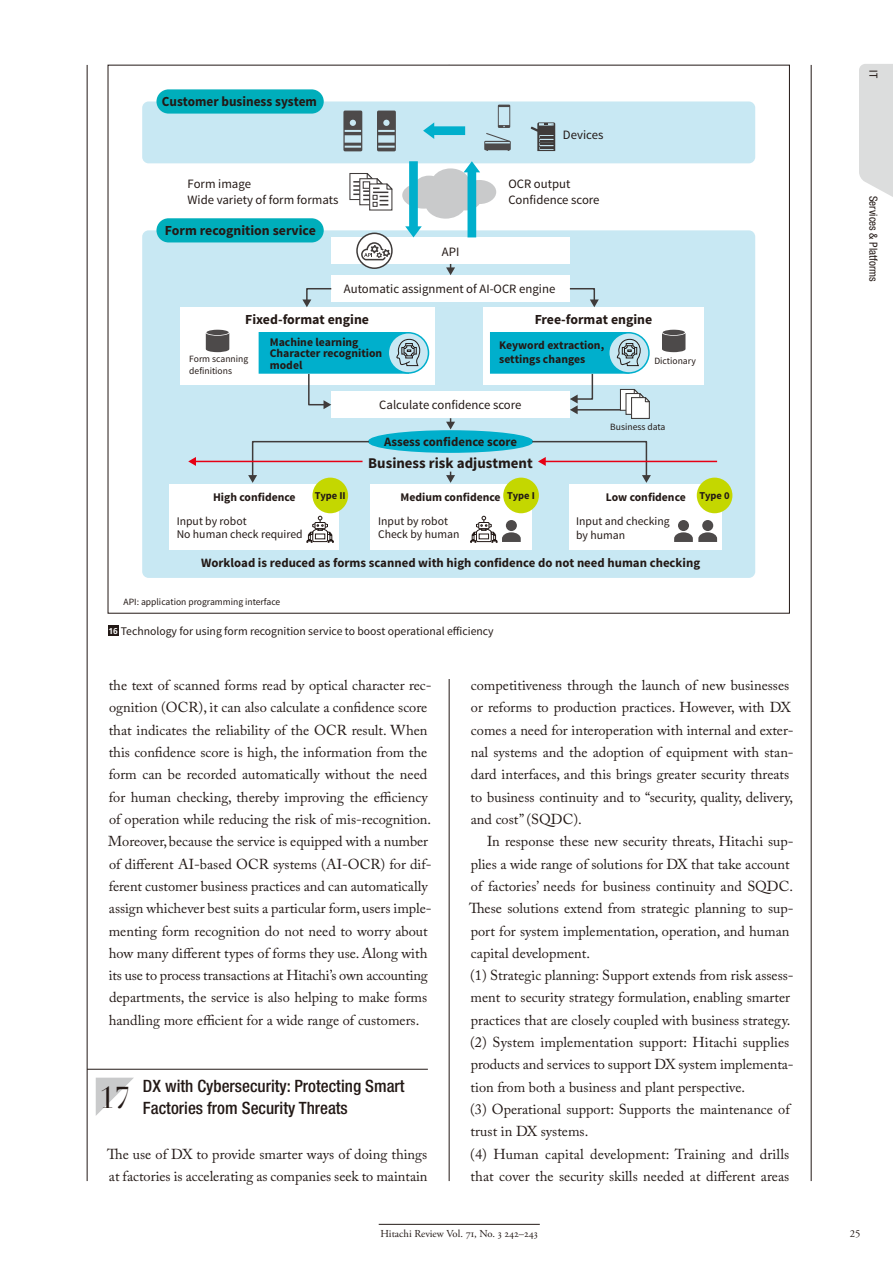
<style>
.page{position:relative;width:893px;height:1263px;background:#fff}
.page>*{position:absolute;margin:0;border:0;box-sizing:border-box;transform-origin:0 0}
.t1{font:29.7px "Didot LT Pro";color:#231916}
.t2{font:500 condensed 16.95px/22.4px "Helvetica Neue LT Std";color:#231916}
.t3{font:700 14.85px "Source Sans Pro";color:#231916}
.t4{font:14.4px/22.4px "Adobe Caslon Pro";color:#231916}
.t5{font:700 13.8px "Source Sans Pro";color:#231916}
.t6{font:700 13.8px "Source Sans Pro";color:#231916;scale:.96 1}
.t7{font:12.75px/15.3px "Source Sans Pro";color:#231916}
.t8{font:700 12.75px "Source Sans Pro";color:#231916}
.t9{font:11.7px/13.5px "Source Sans Pro";color:#231916}
.t10{font:700 11.7px/11.7px "Source Sans Pro";color:#231916}
.t11{font:condensed 11.1px "Helvetica Neue LT Std";color:#231916}
.t12{font:10.65px "Adobe Garamond Pro";color:#231916}
.t13{font:700 10.5px "Source Sans Pro";color:#231916}
.t14{font:9.6px "Source Sans Pro";color:#231916}
.s1{font-family:"Frutiger LT Std";font-weight:700;font-size:8.55px;color:#fff}
</style>
<div class="page">
<hr style="left:87px;top:65px;width:1px;height:1116px;background:#231916">
<hr style="left:449px;top:65px;width:1px;height:1116px;background:#231916">
<hr style="left:811px;top:65px;width:1px;height:1116px;background:#231916">
<hr style="left:379px;top:1224px;width:161px;height:1px;background:#231916">
<svg style="left:859px;top:64px;width:33px;height:132px;background:#dedfdf"></svg>
<hr style="left:87px;top:1069px;width:341px;height:1px;background:#231916">
<svg style="left:96px;top:1078px;width:38px;height:38px"></svg>
<div style="left:142px;top:101px;width:613px;height:62px;background:#c8e8f3;border-radius:6px"></div>
<div style="left:142px;top:230px;width:613px;height:348px;background:#c8e8f3;border-radius:6px"></div>
<div style="left:331px;top:237px;width:239px;height:27px;background:#fff"></div>
<svg style="left:357px;top:233px;width:35px;height:35px"></svg>
<div style="left:356px;top:233px;width:37px;height:36px;border:2px solid #3f3b3a;border-radius:50%"></div>
<div style="left:483px;top:307px;width:221px;height:78px;background:#fff"></div>
<div style="left:180px;top:307px;width:254px;height:78px;background:#fff"></div>
<div style="left:570px;top:484px;width:152px;height:65px;background:#fff"></div>
<div style="left:370px;top:484px;width:161px;height:65px;background:#fff"></div>
<div style="left:170px;top:484px;width:169px;height:65px;background:#fff"></div>
<div style="left:331px;top:275px;width:239px;height:27px;background:#fff"></div>
<div style="left:331px;top:391px;width:239px;height:27px;background:#fff"></div>
<div style="left:369px;top:431px;width:163px;height:21px;background:#00afcc;border-radius:50%"></div>
<div style="left:368px;top:430px;width:165px;height:23px;border:2px solid #00afcc;border-radius:50%"></div>
<div style="left:312px;top:478px;width:36px;height:35px;background:#c4d700;border-radius:50%"></div>
<div style="left:503px;top:478px;width:36px;height:35px;background:#c4d700;border-radius:50%"></div>
<div style="left:697px;top:478px;width:35px;height:35px;background:#c4d700;border-radius:50%"></div>
<svg style="left:423px;top:122px;width:42px;height:17px"></svg>
<svg style="left:402px;top:161px;width:94px;height:76px"></svg>
<div style="left:156px;top:218px;width:168px;height:24px;background:#00aebb;border-radius:12px"></div>
<div style="left:156px;top:89px;width:168px;height:25px;background:#00aebb;border-radius:12px"></div>
<svg style="left:531px;top:122px;width:24px;height:29px"></svg>
<svg style="left:662px;top:330px;width:23px;height:22px"></svg>
<svg style="left:361px;top:242px;width:29px;height:18px"></svg>
<svg style="left:484px;top:105px;width:27px;height:46px"></svg>
<svg style="left:377px;top:111px;width:19px;height:40px"></svg>
<svg style="left:343px;top:111px;width:19px;height:40px"></svg>
<svg style="left:619px;top:388px;width:31px;height:31px"></svg>
<svg style="left:349px;top:173px;width:44px;height:38px"></svg>
<div style="left:491px;top:333px;width:138px;height:40px;background:#00afcc"></div>
<div style="left:490px;top:332px;width:139px;height:42px;border:2px solid #00afcc"></div>
<svg style="left:609px;top:333px;width:40px;height:40px"></svg>
<div style="left:608px;top:332px;width:42px;height:42px;border:2px solid #00afcc;border-radius:50%"></div>
<svg style="left:617px;top:339px;width:24px;height:27px"></svg>
<svg style="left:206px;top:330px;width:23px;height:22px"></svg>
<div style="left:259px;top:333px;width:149px;height:40px;background:#00afcc"></div>
<div style="left:259px;top:332px;width:150px;height:42px;border:2px solid #00afcc"></div>
<svg style="left:388px;top:333px;width:40px;height:40px"></svg>
<div style="left:387px;top:332px;width:42px;height:42px;border:2px solid #00afcc;border-radius:50%"></div>
<svg style="left:396px;top:339px;width:24px;height:27px"></svg>
<div style="left:702px;top:520px;width:11px;height:11px;background:#4d4a4a;border-radius:50%"></div>
<div style="left:678px;top:520px;width:11px;height:11px;background:#4d4a4a;border-radius:50%"></div>
<svg style="left:674px;top:532px;width:43px;height:10px"></svg>
<svg style="left:470px;top:516px;width:51px;height:27px"></svg>
<svg style="left:306px;top:516px;width:28px;height:27px"></svg>
<svg style="left:569px;top:288px;width:30px;height:19px"></svg>
<svg style="left:446px;top:418px;width:9px;height:11px"></svg>
<svg style="left:446px;top:264px;width:9px;height:11px"></svg>
<svg style="left:446px;top:472px;width:9px;height:11px"></svg>
<svg style="left:302px;top:288px;width:30px;height:19px"></svg>
<svg style="left:248px;top:440px;width:122px;height:43px"></svg>
<svg style="left:307px;top:372px;width:24px;height:37px"></svg>
<hr style="left:576px;top:409px;width:44px;height:2px;background:#3f3b3a">
<svg style="left:570px;top:372px;width:24px;height:42px"></svg>
<hr style="left:544px;top:461px;width:173px;height:1px;background:#e60013">
<svg style="left:531px;top:440px;width:120px;height:43px"></svg>
<hr style="left:195px;top:461px;width:167px;height:1px;background:#e60013">
<svg style="left:188px;top:457px;width:8px;height:9px"></svg>
<div style="left:108px;top:626px;width:10px;height:10px;background:#231916"></div>
<p class="t6" style="left:162px;top:96px;width:163px">Customer business system</p>
<p class="t7" style="left:188px;top:178px;width:152px">Form image<br>Wide variety of form formats</p>
<p class="t5" style="left:165px;top:225px;width:152px">Form recognition service</p>
<p class="t7" style="left:442px;top:246px;width:19px">API</p>
<p class="t7" style="left:563px;top:128px;width:42px">Devices</p>
<p class="t7" style="left:508px;top:178px;width:93px">OCR output<br>Confidence score</p>
<p class="t7" style="left:344px;top:282px;width:213px">Automatic assignment of AI-OCR engine</p>
<p class="t5" style="left:245px;top:315px;width:125px">Fixed-format engine</p>
<p class="t5" style="left:535px;top:315px;width:119px">Free-format engine</p>
<p class="t10" style="left:270px;top:337px;width:114px">Machine learning<br>Character recognition model</p>
<p class="t10" style="left:499px;top:340px;width:106px;line-height:13.5px">Keyword extraction, settings changes</p>
<p class="t14" style="left:189px;top:356px;width:60px">Form scanning</p>
<p class="t14" style="left:654px;top:357px;width:43px">Dictionary</p>
<p class="t14" style="left:189px;top:367px;width:44px">definitions</p>
<p class="t10" style="left:213px;top:492px;width:84px">High confidence</p>
<p class="t9" style="left:177px;top:515px;width:127px">Input by robot<br>No human check required</p>
<p class="t7" style="left:379px;top:398px;width:144px">Calculate confidence score</p>
<p class="t8" style="left:384px;top:437px;width:134px">Assess confidence score</p>
<p class="t3" style="left:368px;top:457px;width:166px">Business risk adjustment</p>
<p class="t14" style="left:610px;top:424px;width:57px">Business data</p>
<p class="t10" style="left:606px;top:492px;width:81px">Low confidence</p>
<p class="t9" style="left:576px;top:515px;width:95px">Input and checking by human</p>
<p class="t10" style="left:400px;top:492px;width:102px">Medium confidence</p>
<p class="t9" style="left:378px;top:515px;width:83px">Input by robot<br>Check by human</p>
<p class="t13" style="left:315px;top:492px;width:32px">Type II</p>
<p class="t13" style="left:507px;top:492px;width:29px">Type I</p>
<p class="t13" style="left:699px;top:492px;width:32px">Type 0</p>
<p class="t8" style="left:201px;top:558px;width:501px">Workload is reduced as forms scanned with high confidence do not need human checking</p>
<p class="t14" style="left:124px;top:596px;width:158px">API: application programming interface</p>
<p class="t9" style="left:108px;top:624px;width:387px"><span class="s1">16</span> Technology for using form recognition service to boost operational efficiency</p>
<p class="t4" style="left:108px;top:676px;width:325px">the text of scanned forms read by optical character rec&shy;ognition (OCR), it can also calculate a confidence score that indicates the reliability of the OCR result. When this confidence score is high, the information from the form can be recorded automatically without the need for human checking, thereby improving the efficiency of operation while reducing the risk of mis-recognition.<br>Moreover, because the service is equipped with a number of different AI-based OCR systems (AI-OCR) for dif&shy;ferent customer business practices and can automatically assign whichever best suits a particular form, users imple&shy;menting form recognition do not need to worry about how many different types of forms they use. Along with its use to process transactions at Hitachi’s own accounting departments, the service is also helping to make forms handling more efficient for a wide range of customers.</p>
<p class="t2" style="left:143px;top:1076px;width:263px">DX with Cybersecurity: Protecting Smart<br>Factories from Security Threats</p>
<p class="t4" style="left:107px;top:1144px;width:322px">The use of DX to provide smarter ways of doing things at factories is accelerating as companies seek to maintain</p>
<h1 class="t1" style="left:99px;top:1081px;width:32px">17</h1>
<p class="t4" style="left:471px;top:676px;width:325px">competitiveness through the launch of new businesses or reforms to production practices. However, with DX comes a need for interoperation with internal and exter&shy;nal systems and the adoption of equipment with stan&shy;dard interfaces, and this brings greater security threats to business continuity and to “security, quality, delivery, and cost” (SQDC).</p>
<p class="t4" style="left:469px;top:832px;width:326px;text-indent:18px">In response these new security threats, Hitachi sup&shy;plies a wide range of solutions for DX that take account of factories’ needs for business continuity and SQDC.<br>These solutions extend from strategic planning to sup&shy;port for system implementation, operation, and human capital development.<br>(1) Strategic planning: Support extends from risk assess&shy;ment to security strategy formulation, enabling smarter practices that are closely coupled with business strategy. (2) System implementation support: Hitachi supplies products and services to support DX system implementa&shy;tion from both a business and plant perspective.<br>(3) Operational support: Supports the maintenance of trust in DX systems.<br>(4) Human capital development: Training and drills that cover the security skills needed at different areas</p>
<p class="t12" style="left:381px;top:1228px;width:159px">Hitachi Review Vol. 71, No. 3 242–243</p>
<p class="t11" style="left:880px;top:70px;width:9px;rotate:90deg">IT</p>
<p class="t11" style="left:880px;top:196px;width:88px;rotate:90deg">Services &amp; Platforms</p>
<p class="t12" style="left:850px;top:1228px;width:12px">25</p>
</div>
